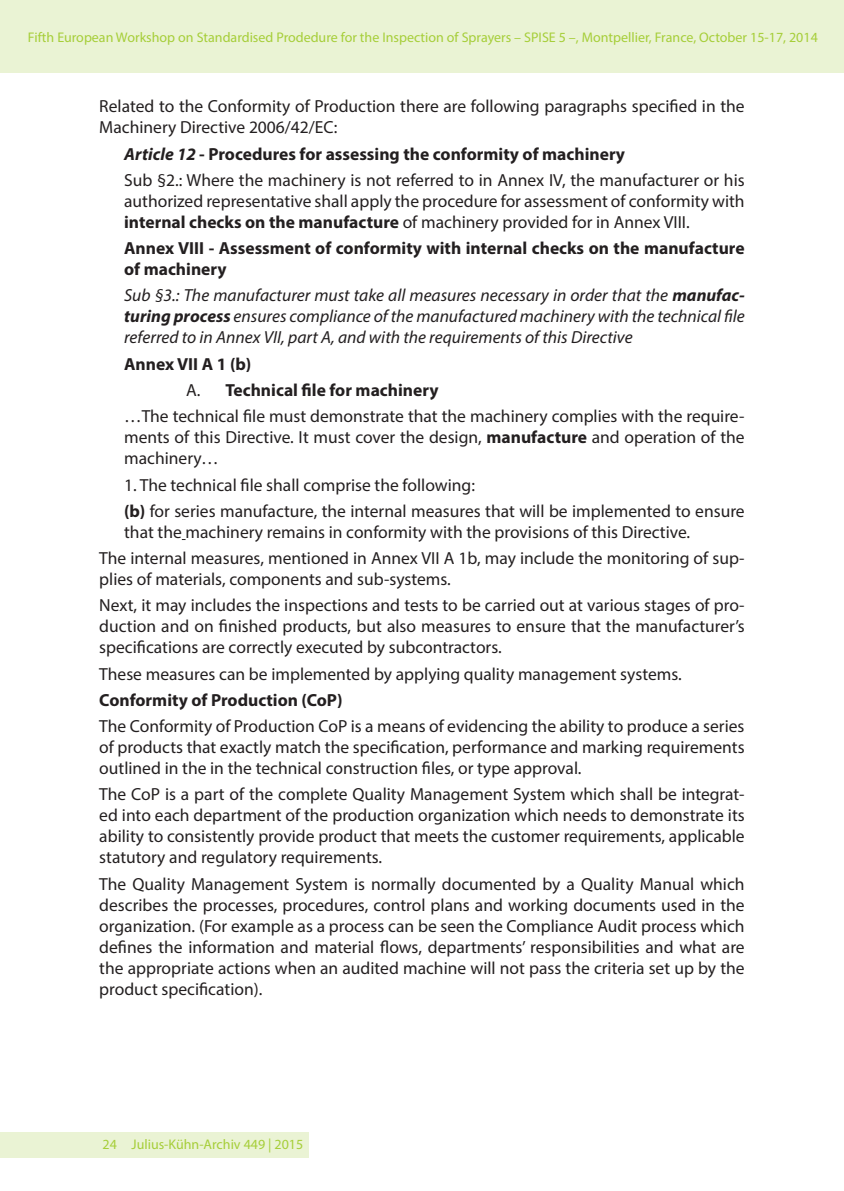
<style>
.page{position:relative;width:844px;height:1191px;background:#fff}
.page>*{position:absolute;margin:0;border:0;box-sizing:border-box;transform-origin:0 0}
.t1{font:17.5px/21px "Myriad Pro";color:#231f20}
.t2{font:italic 17.5px/21px "Myriad Pro";color:#231f20;text-align:justify}
.t3{font:700 17.5px/21px "Myriad Pro";color:#231f20}
.t4{font:14px "Myriad Pro";color:#a6ce39}
.s1{font-weight:700;font-style:italic}
.s2{font-weight:700}
.s3{font-weight:400}
</style>
<div class="page">
<div style="left:0;top:0;width:843px;height:72px;background:#eaf3d4"></div>
<div style="left:0;top:1132px;width:308px;height:25px;background:#eaf3d4"></div>
<p class="t4" style="left:28px;top:29px;width:791px">Fifth European Workshop on Standardised Prodedure for the Inspection of Sprayers – SPISE 5 –, Montpellier, France, October 15-17, 2014</p>
<p class="t1" style="left:99px;top:96px;width:646px">Related to the Conformity of Production there are following paragraphs specified in the<br>Machinery Directive 2006/42/EC:</p>
<p class="t1" style="left:124px;top:140px;width:622px;line-height:26.2px"><span class="s1">Article 12</span> <span class="s2">- Procedures for assessing the conformity of machinery<br></span>Sub §2.: Where the machinery is not referred to in Annex IV, the manufacturer or his</p>
<p class="t1" style="left:124px;top:190px;width:621px">authorized representative shall apply the procedure for assessment of conformity with <span class="s2">internal checks on the manufacture</span> of machinery provided for in Annex VIII.</p>
<p class="t3" style="left:124px;top:237px;width:621px">Annex VIII - Assessment of conformity with internal checks on the manufacture of machinery</p>
<p class="t2" style="left:124px;top:285px;width:622px">Sub §3.: The manufacturer must take all measures necessary in order that the <span class="s2">manufac&shy;turing process</span> ensures compliance of the manufactured machinery with the technical file referred to in Annex VII, part A, and with the requirements of this Directive</p>
<p class="t3" style="left:124px;top:353px;width:129px">Annex VII A 1 (b)</p>
<p class="t3" style="left:186px;top:379px;width:254px"><span class="s3">A.</span> Technical file for machinery</p>
<p class="t1" style="left:124px;top:405px;width:622px">…The technical file must demonstrate that the machinery complies with the require-</p>
<p class="t1" style="left:124px;top:426px;width:622px">ments of this Directive. It must cover the design, <span class="s2">manufacture</span> and operation of the machinery…</p>
<p class="t1" style="left:124px;top:471px;width:621px;line-height:26.2px">1. The technical file shall comprise the following:<br><span class="s2">(b)</span> for series manufacture, the internal measures that will be implemented to ensure</p>
<p class="t1" style="left:99px;top:518px;width:646px;line-height:26.2px;text-indent:25px">that the machinery remains in conformity with the provisions of this Directive.<br>The internal measures, mentioned in Annex VII A 1b, may include the monitoring of sup-</p>
<p class="t1" style="left:99px;top:566px;width:646px;line-height:26.2px">plies of materials, components and sub-systems.<br>Next, it may includes the inspections and tests to be carried out at various stages of pro-</p>
<p class="t1" style="left:99px;top:615px;width:646px">duction and on finished products, but also measures to ensure that the manufacturer’s specifications are correctly executed by subcontractors.</p>
<p class="t1" style="left:99px;top:660px;width:646px;line-height:26.2px">These measures can be implemented by applying quality management systems.<br><span class="s2">Conformity of Production (CoP)<br></span>The Conformity of Production CoP is a means of evidencing the ability to produce a series</p>
<p class="t1" style="left:99px;top:736px;width:646px">of products that exactly match the specification, performance and marking requirements outlined in the in the technical construction files, or type approval.</p>
<p class="t1" style="left:99px;top:783px;width:646px;text-align:justify">The CoP is a part of the complete Quality Management System which shall be integrat&shy;ed into each department of the production organization which needs to demonstrate its ability to consistently provide product that meets the customer requirements, applicable statutory and regulatory requirements.</p>
<p class="t1" style="left:99px;top:873px;width:646px;text-align:justify">The Quality Management System is normally documented by a Quality Manual which describes the processes, procedures, control plans and working documents used in the organization. (For example as a process can be seen the Compliance Audit process which defines the information and material flows, departments’ responsibilities and what are the appropriate actions when an audited machine will not pass the criteria set up by the product specification).</p>
<p class="t4" style="left:103px;top:1136px;width:202px">24 Julius-Kühn-Archiv 449 | 2015</p>
</div>
